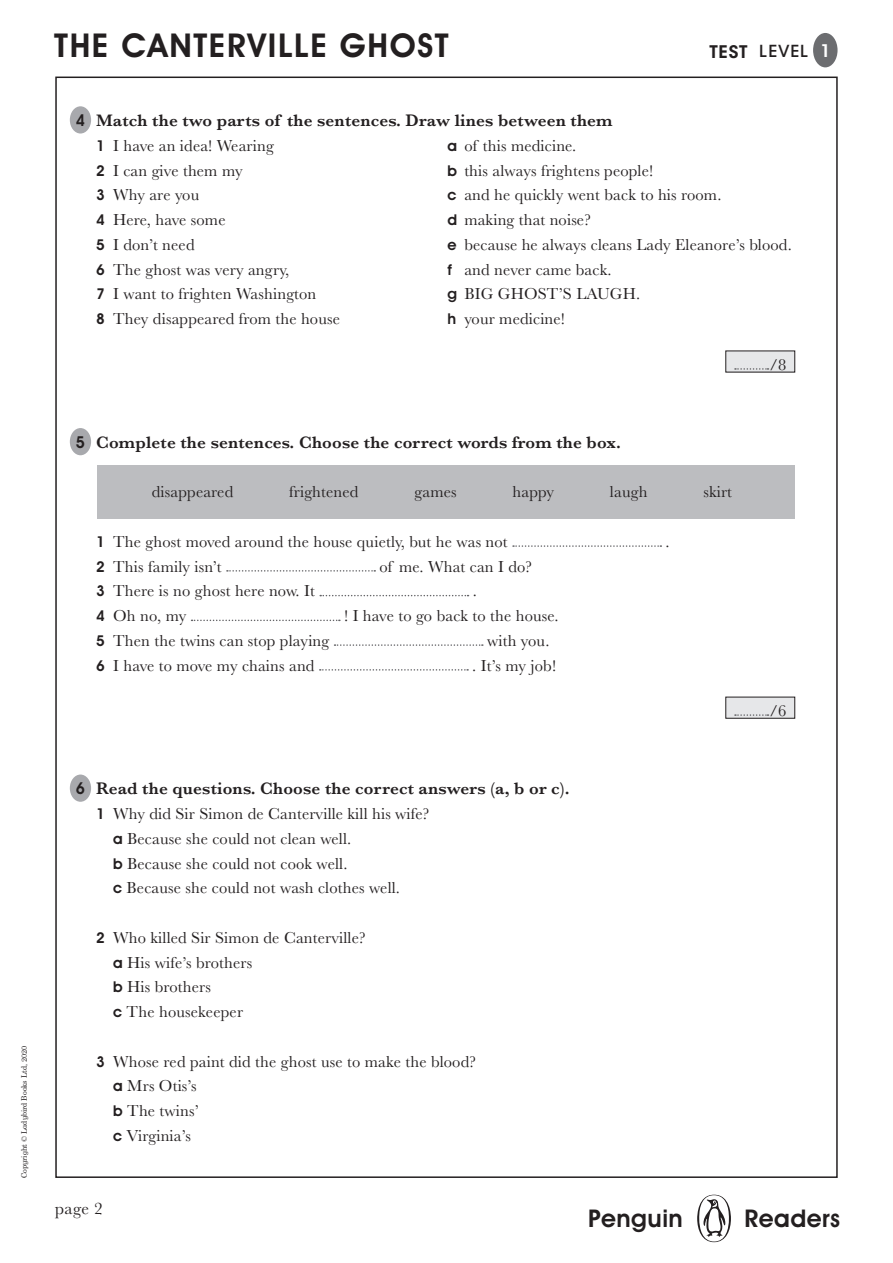
<style>
.page{position:relative;width:893px;height:1263px;background:#fff}
.page>*{position:absolute;margin:0;border:0;box-sizing:border-box;transform-origin:0 0}
.t1{font:600 33px "Avant Garde IT Cby BT";letter-spacing:.05em;color:#231f20}
.t2{font:600 24.6px "Avant Garde IT Cby BT";letter-spacing:.02em;color:#231f20}
.t3{font:600 18px "Avant Garde IT Cby BT";color:#fff}
._05b_HEADING{font:600 17.25px "Baskerville";letter-spacing:.01em;color:#231f20}
.t4{font:17.25px "Baskerville";color:#231f20}
._05_BODY{font:16.5px "Baskerville";letter-spacing:.01em;color:#231f20}
.t5{font:500 16.5px "ITC Avant Garde Std";letter-spacing:.05em;color:#231f20}
.BODY_TEXT{font:16.5px "Baskerville";color:#231f20}
.BODY_TEXT-2{font:600 16.5px "Avant Garde IT Cby BT";color:#231f20;scale:.96 1}
.t6{font:7.5px "Century Schlbk Penguin Inf";color:#231f20}
.s1{font-weight:600;font-size:17.25px}
.s2{font-family:"Avant Garde IT Cby BT";font-weight:600;font-size:15px}
</style>
<div class="page">
<div style="left:697px;top:1195px;width:34px;height:47px;background:#231f20;border-radius:50%"></div>
<svg style="left:699px;top:1195px;width:30px;height:46px"></svg>
<div style="left:813px;top:33px;width:24px;height:34px;background:#6c6d70;border-radius:50%"></div>
<div style="left:98px;top:466px;width:697px;height:53px;background:#bcbdc0"></div>
<svg style="left:513px;top:545px;width:148px;height:2px"></svg>
<svg style="left:227px;top:570px;width:148px;height:2px"></svg>
<svg style="left:320px;top:595px;width:148px;height:1px"></svg>
<svg style="left:192px;top:620px;width:148px;height:1px"></svg>
<svg style="left:335px;top:644px;width:148px;height:2px"></svg>
<svg style="left:320px;top:669px;width:148px;height:2px"></svg>
<div style="left:70px;top:106px;width:21px;height:28px;background:#a8a9ad;border-radius:50%"></div>
<div style="left:70px;top:428px;width:21px;height:27px;background:#a8a9ad;border-radius:50%"></div>
<div style="left:70px;top:774px;width:21px;height:28px;background:#a8a9ad;border-radius:50%"></div>
<div style="left:726px;top:351px;width:69px;height:21px;background:#e6e7e9"></div>
<svg style="left:735px;top:368px;width:33px;height:2px"></svg>
<div style="left:726px;top:697px;width:69px;height:21px;background:#e6e7e9"></div>
<div style="left:725px;top:697px;width:70px;height:22px;border:1px solid #231f20"></div>
<svg style="left:735px;top:714px;width:33px;height:2px"></svg>
<h1 class="t1" style="left:54px;top:26px;width:396px">THE CANTERVILLE GHOST</h1>
<p class="t3" style="left:820px;top:40px;width:12px">1</p>
<p class="t5" style="left:709px;top:41px;width:100px"><span class="s1">TEST</span> LEVEL</p>
<p class="BODY_TEXT-2" style="left:76px;top:110px;width:11px">4</p>
<p class="_05b_HEADING" style="left:96px;top:108px;width:518px">Match the two parts of the sentences. Draw lines between them</p>
<p class="_05_BODY" style="left:96px;top:135px;width:179px"><span class="s2">1</span> I have an idea! Wearing</p>
<p class="_05_BODY" style="left:96px;top:160px;width:148px"><span class="s2">2</span> I can give them my</p>
<p class="_05_BODY" style="left:96px;top:184px;width:105px"><span class="s2">3</span> Why are you</p>
<p class="_05_BODY" style="left:96px;top:209px;width:131px"><span class="s2">4</span> Here, have some</p>
<p class="_05_BODY" style="left:96px;top:234px;width:100px"><span class="s2">5</span> I don’t need</p>
<p class="_05_BODY" style="left:96px;top:259px;width:195px"><span class="s2">6</span> The ghost was very angry,</p>
<p class="_05_BODY" style="left:96px;top:283px;width:222px"><span class="s2">7</span> I want to frighten Washington</p>
<p class="_05_BODY" style="left:96px;top:308px;width:245px"><span class="s2">8</span> They disappeared from the house</p>
<p class="_05_BODY" style="left:447px;top:135px;width:131px"><span class="s2">a</span> of this medicine.</p>
<p class="_05_BODY" style="left:447px;top:160px;width:207px"><span class="s2">b</span> this always frightens people!</p>
<p class="_05_BODY" style="left:447px;top:184px;width:276px"><span class="s2">c</span> and he quickly went back to his room.</p>
<p class="_05_BODY" style="left:447px;top:209px;width:145px"><span class="s2">d</span> making that noise?</p>
<p class="_05_BODY" style="left:447px;top:234px;width:346px"><span class="s2">e</span> because he always cleans Lady Eleanore’s blood.</p>
<p class="_05_BODY" style="left:447px;top:259px;width:166px"><span class="s2">f</span> and never came back.</p>
<p class="_05_BODY" style="left:447px;top:283px;width:195px"><span class="s2">g</span> BIG GHOST’S LAUGH.</p>
<p class="_05_BODY" style="left:447px;top:308px;width:119px"><span class="s2">h</span> your medicine!</p>
<p class="BODY_TEXT" style="left:769px;top:354px;width:18px">/8</p>
<p class="BODY_TEXT-2" style="left:76px;top:432px;width:11px">5</p>
<p class="_05b_HEADING" style="left:96px;top:430px;width:526px">Complete the sentences. Choose the correct words from the box.</p>
<p class="_05_BODY" style="left:152px;top:481px;width:83px">disappeared</p>
<p class="_05_BODY" style="left:289px;top:481px;width:71px">frightened</p>
<p class="_05_BODY" style="left:414px;top:481px;width:44px">games</p>
<p class="_05_BODY" style="left:513px;top:481px;width:43px">happy</p>
<p class="_05_BODY" style="left:610px;top:481px;width:39px">laugh</p>
<p class="_05_BODY" style="left:703px;top:481px;width:30px">skirt</p>
<p class="_05_BODY" style="left:96px;top:531px;width:413px"><span class="s2">1</span> The ghost moved around the house quietly, but he was not</p>
<p class="_05_BODY" style="left:666px;top:531px;width:6px">.</p>
<p class="_05_BODY" style="left:96px;top:556px;width:127px"><span class="s2">2</span> This family isn’t</p>
<p class="_05_BODY" style="left:379px;top:556px;width:154px">of me. What can I do?</p>
<p class="_05_BODY" style="left:96px;top:580px;width:220px"><span class="s2">3</span> There is no ghost here now. It</p>
<p class="_05_BODY" style="left:473px;top:580px;width:6px">.</p>
<p class="_05_BODY" style="left:96px;top:605px;width:92px"><span class="s2">4</span> Oh no, my</p>
<p class="_05_BODY" style="left:344px;top:605px;width:216px">! I have to go back to the house.</p>
<p class="_05_BODY" style="left:96px;top:630px;width:235px"><span class="s2">5</span> Then the twins can stop playing</p>
<p class="_05_BODY" style="left:487px;top:630px;width:64px">with you.</p>
<p class="_05_BODY" style="left:96px;top:655px;width:220px"><span class="s2">6</span> I have to move my chains and</p>
<p class="_05_BODY" style="left:472px;top:655px;width:85px">. It’s my job!</p>
<p class="BODY_TEXT" style="left:769px;top:700px;width:18px">/6</p>
<p class="t6" style="left:19px;top:1178px;width:134px;rotate:-90deg">Copyright © Ladybird Books Ltd, 2020</p>
<p class="BODY_TEXT-2" style="left:76px;top:779px;width:11px">6</p>
<p class="_05b_HEADING" style="left:96px;top:777px;width:475px">Read the questions. Choose the correct answers (a, b or c).</p>
<p class="_05_BODY" style="left:96px;top:803px;width:335px"><span class="s2">1</span> Why did Sir Simon de Canterville kill his wife?</p>
<p class="_05_BODY" style="left:113px;top:828px;width:240px"><span class="s2">a</span> Because she could not clean well.</p>
<p class="_05_BODY" style="left:113px;top:853px;width:236px"><span class="s2">b</span> Because she could not cook well.</p>
<p class="_05_BODY" style="left:113px;top:877px;width:288px"><span class="s2">c</span> Because she could not wash clothes well.</p>
<p class="_05_BODY" style="left:96px;top:927px;width:271px"><span class="s2">2</span> Who killed Sir Simon de Canterville?</p>
<p class="_05_BODY" style="left:113px;top:952px;width:141px"><span class="s2">a</span> His wife’s brothers</p>
<p class="_05_BODY" style="left:113px;top:976px;width:99px"><span class="s2">b</span> His brothers</p>
<p class="_05_BODY" style="left:113px;top:1001px;width:131px"><span class="s2">c</span> The housekeeper</p>
<p class="_05_BODY" style="left:96px;top:1051px;width:381px"><span class="s2">3</span> Whose red paint did the ghost use to make the blood?</p>
<p class="_05_BODY" style="left:113px;top:1075px;width:85px"><span class="s2">a</span> Mrs Otis’s</p>
<p class="_05_BODY" style="left:113px;top:1100px;width:87px"><span class="s2">b</span> The twins’</p>
<p class="_05_BODY" style="left:113px;top:1125px;width:79px"><span class="s2">c</span> Virginia’s</p>
<p class="t4" style="left:55px;top:1197px;width:49px">page 2</p>
<h2 class="t2" style="left:588px;top:1203px;width:96px">Penguin</h2>
<h2 class="t2" style="left:744px;top:1203px;width:97px">Readers</h2>
</div>
